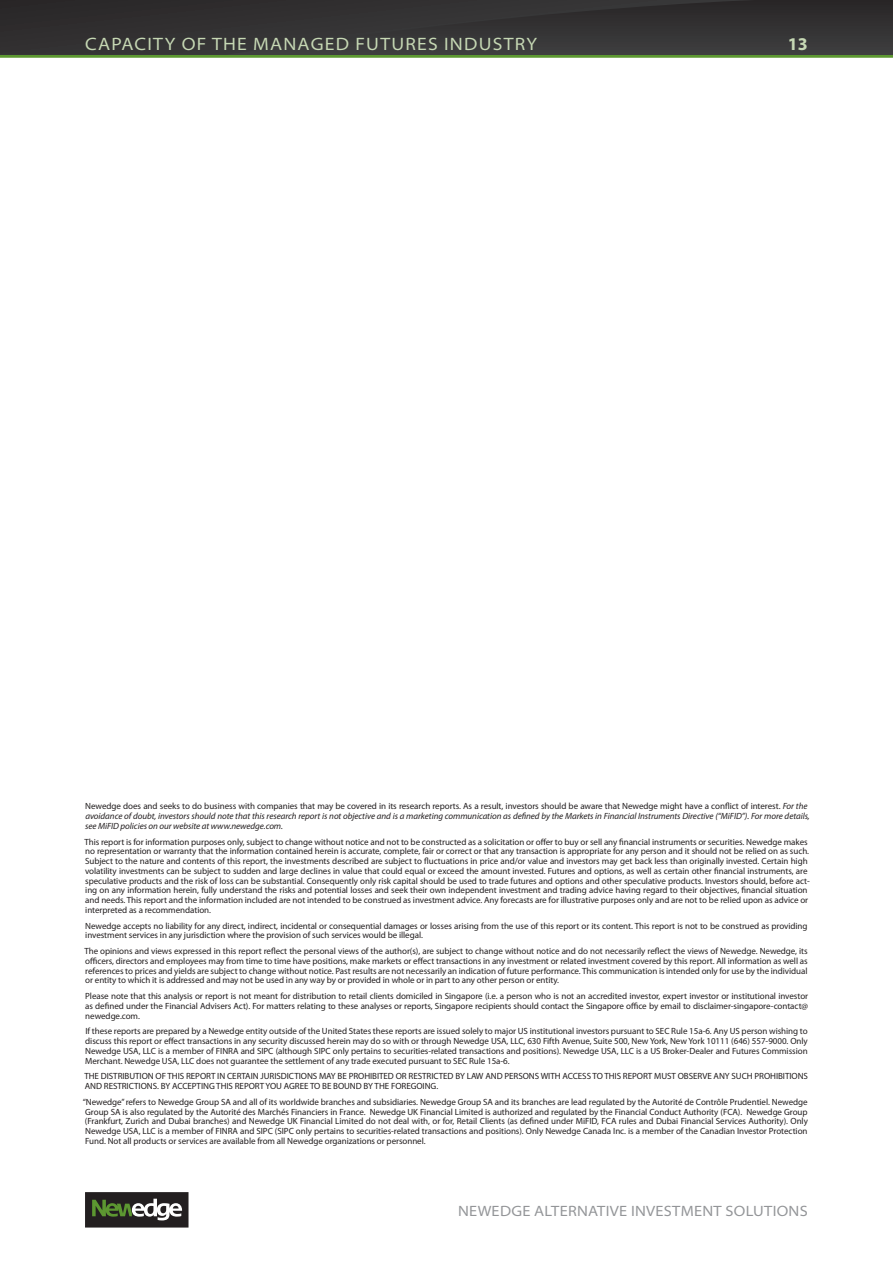
<style>
.page{position:relative;width:893px;height:1263px;background:#fff}
.page>*{position:absolute;margin:0;border:0;box-sizing:border-box;transform-origin:0 0}
.t1{font:semi-expanded 18px "Myriad Pro";letter-spacing:.07em;color:#c6d8b4}
.t2{font:700 18px "Myriad Pro";color:#c6d8b4}
.t3{font:semi-expanded 15px "Myriad Pro";letter-spacing:.02em;color:#939598}
.t4{font:9px/9.8px "Myriad Pro";letter-spacing:-.005em;color:#231f20;text-align:justify}
.t5{font:italic 9px/9.8px "Myriad Pro";letter-spacing:-.005em;color:#231f20}
.s1{font-style:normal}
</style>
<div class="page">
<hr style="left:0;top:55px;width:893px;height:3px;background:#5c9731">
<svg style="left:0;top:0;width:893px;height:55px;background:#333233"></svg>
<div style="left:86px;top:1193px;width:102px;height:34px;background:#231f20"></div>
<div style="left:85px;top:1192px;width:104px;height:35px;border:2px solid #231f20"></div>
<svg style="left:92px;top:1199px;width:90px;height:21px"></svg>
<h1 class="t1" style="left:85px;top:34px;width:453px">CAPACITY OF THE MANAGED FUTURES INDUSTRY</h1>
<h1 class="t2" style="left:788px;top:34px;width:21px">13</h1>
<p class="t5" style="left:85px;top:802px;width:726px"><span class="s1">Newedge does and seeks to do business with companies that may be covered in its research reports. As a result, investors should be aware that Newedge might have a conflict of interest.</span> For the avoidance of doubt, investors should note that this research report is not objective and is a marketing communication as defined by the Markets in Financial Instruments Directive (“MiFID”). For more details, see MiFID policies on our website at www.newedge.com.</p>
<p class="t4" style="left:84px;top:837px;width:727px;text-align:left">This report is for information purposes only, subject to change without notice and not to be constructed as a solicitation or offer to buy or sell any financial instruments or securities. Newedge makes no representation or warranty that the information contained herein is accurate, complete, fair or correct or that any transaction is appropriate for any person and it should not be relied on as such.<br>Subject to the nature and contents of this report, the investments described are subject to fluctuations in price and/or value and investors may get back less than originally invested. Certain high volatility investments can be subject to sudden and large declines in value that could equal or exceed the amount invested. Futures and options, as well as certain other financial instruments, are speculative products and the risk of loss can be substantial. Consequently only risk capital should be used to trade futures and options and other speculative products. Investors should, before act&shy;ing on any information herein, fully understand the risks and potential losses and seek their own independent investment and trading advice having regard to their objectives, financial situation and needs. This report and the information included are not intended to be construed as investment advice. Any forecasts are for illustrative purposes only and are not to be relied upon as advice or interpreted as a recommendation.</p>
<p class="t4" style="left:85px;top:921px;width:724px">Newedge accepts no liability for any direct, indirect, incidental or consequential damages or losses arising from the use of this report or its content. This report is not to be construed as providing investment services in any jurisdiction where the provision of such services would be illegal.</p>
<p class="t4" style="left:84px;top:946px;width:725px">The opinions and views expressed in this report reflect the personal views of the author(s), are subject to change without notice and do not necessarily reflect the views of Newedge. Newedge, its officers, directors and employees may from time to time have positions, make markets or effect transactions in any investment or related investment covered by this report. All information as well as references to prices and yields are subject to change without notice. Past results are not necessarily an indication of future performance. This communication is intended only for use by the individual or entity to which it is addressed and may not be used in any way by or provided in whole or in part to any other person or entity.</p>
<p class="t4" style="left:85px;top:991px;width:724px">Please note that this analysis or report is not meant for distribution to retail clients domiciled in Singapore (i.e. a person who is not an accredited investor, expert investor or institutional investor as defined under the Financial Advisers Act). For matters relating to these analyses or reports, Singapore recipients should contact the Singapore office by email to disclaimer-singapore-contact@ newedge.com.</p>
<p class="t4" style="left:85px;top:1027px;width:724px">If these reports are prepared by a Newedge entity outside of the United States these reports are issued solely to major US institutional investors pursuant to SEC Rule 15a-6. Any US person wishing to discuss this report or effect transactions in any security discussed herein may do so with or through Newedge USA, LLC, 630 Fifth Avenue, Suite 500, New York, New York 10111 (646) 557-9000. Only Newedge USA, LLC is a member of FINRA and SIPC (although SIPC only pertains to securities-related transactions and positions). Newedge USA, LLC is a US Broker-Dealer and Futures Commission Merchant. Newedge USA, LLC does not guarantee the settlement of any trade executed pursuant to SEC Rule 15a-6.</p>
<p class="t4" style="left:84px;top:1072px;width:725px">THE DISTRIBUTION OF THIS REPORT IN CERTAIN JURISDICTIONS MAY BE PROHIBITED OR RESTRICTED BY LAW AND PERSONS WITH ACCESS TO THIS REPORT MUST OBSERVE ANY SUCH PROHIBITIONS<br>AND RESTRICTIONS. BY ACCEPTING THIS REPORT YOU AGREE TO BE BOUND BY THE FOREGOING.</p>
<p class="t4" style="left:83px;top:1097px;width:727px">“Newedge” refers to Newedge Group SA and all of its worldwide branches and subsidiaries. Newedge Group SA and its branches are lead regulated by the Autorité de Contrôle Prudentiel. Newedge Group SA is also regulated by the Autorité des Marchés Financiers in France. Newedge UK Financial Limited is authorized and regulated by the Financial Conduct Authority (FCA). Newedge Group (Frankfurt, Zurich and Dubai branches) and Newedge UK Financial Limited do not deal with, or for, Retail Clients (as defined under MiFID, FCA rules and Dubai Financial Services Authority). Only Newedge USA, LLC is a member of FINRA and SIPC (SIPC only pertains to securities-related transactions and positions). Only Newedge Canada Inc. is a member of the Canadian Investor Protection Fund. Not all products or services are available from all Newedge organizations or personnel.</p>
<h2 class="t3" style="left:458px;top:1202px;width:351px">NEWEDGE ALTERNATIVE INVESTMENT SOLUTION S</h2>
</div>
